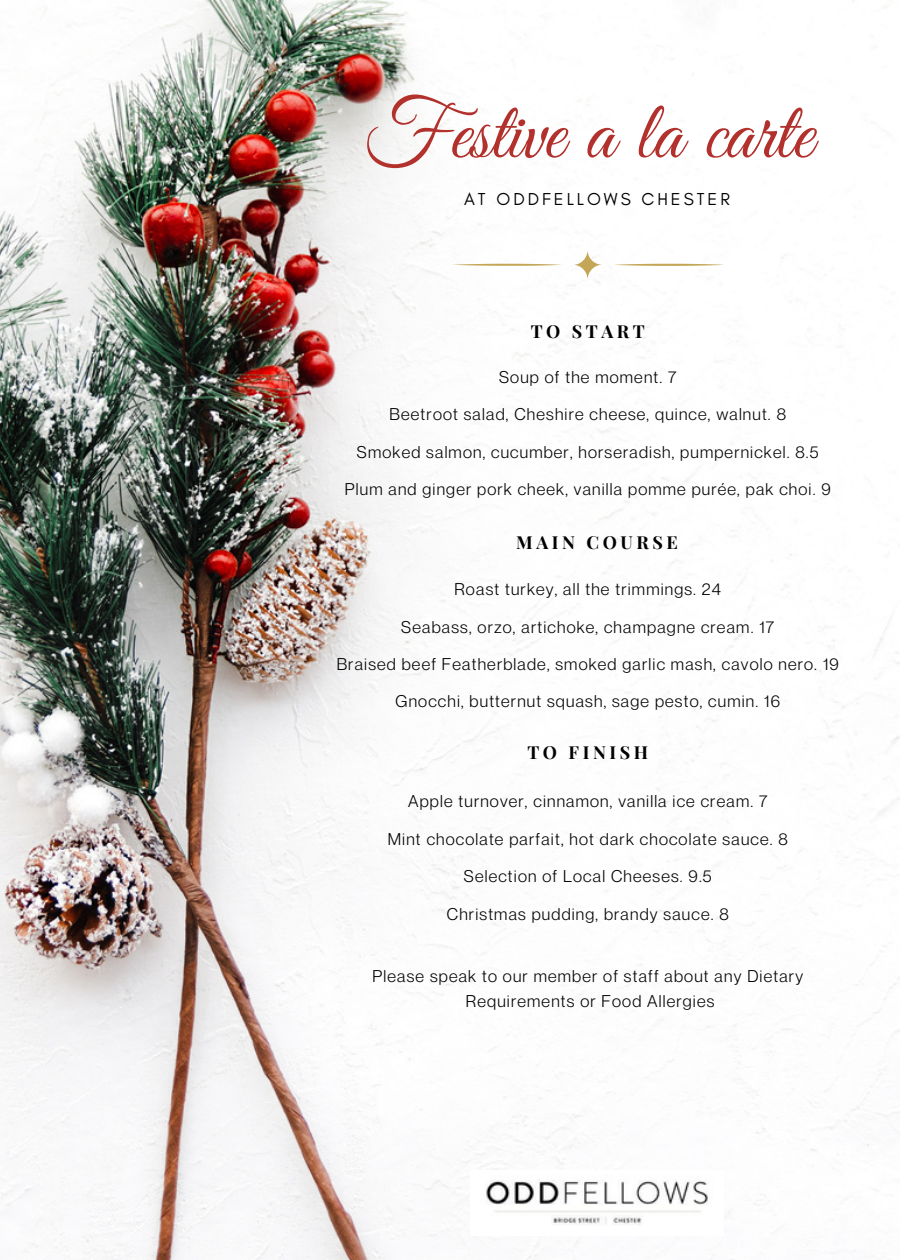
<style>
.page{position:relative;width:900px;height:1260px;background:#fff}
.page>*{position:absolute;margin:0;border:0;box-sizing:border-box;transform-origin:0 0}
.t1{font:82.75px "Great Vibes";color:#b3312d}
.t2{font:700 18px "Playfair Display";letter-spacing:.2em;color:#000}
.t3{font:17.5px "Glacial Indifference";letter-spacing:.17em;color:#000}
.t4{font:16.75px "Neue Montreal";letter-spacing:.07em;color:#000}
</style>
<div class="page">
<img style="left:0;top:0;width:899px;height:1260px">
<img style="left:470px;top:1170px;width:254px;height:66px">
<svg style="left:573px;top:250px;width:29px;height:30px"></svg>
<svg style="left:614px;top:264px;width:110px;height:2px"></svg>
<svg style="left:452px;top:264px;width:110px;height:2px"></svg>
<p class="t1" style="left:363px;top:87px;width:451px">Festive a la carte</p>
<p class="t3" style="left:464px;top:189px;width:267px">AT ODDFELLOWS CHESTER</p>
<p class="t2" style="left:531px;top:319px;width:116px">TO START</p>
<p class="t4" style="left:499px;top:367px;width:179px">Soup of the moment. 7</p>
<p class="t4" style="left:390px;top:404px;width:398px">Beetroot salad, Cheshire cheese, quince, walnut. 8</p>
<p class="t4" style="left:357px;top:442px;width:463px">Smoked salmon, cucumber, horseradish, pumpernickel. 8.5</p>
<p class="t4" style="left:345px;top:479px;width:487px">Plum and ginger pork cheek, vanilla pomme purée, pak choi. 9</p>
<p class="t2" style="left:516px;top:529px;width:163px">MAIN COURSE</p>
<p class="t4" style="left:454px;top:579px;width:268px">Roast turkey, all the trimmings. 24</p>
<p class="t4" style="left:401px;top:616px;width:375px">Seabass, orzo, artichoke, champagne cream. 17</p>
<p class="t4" style="left:337px;top:654px;width:504px">Braised beef Featherblade, smoked garlic mash, cavolo nero. 19</p>
<p class="t4" style="left:396px;top:691px;width:386px">Gnocchi, butternut squash, sage pesto, cumin. 16</p>
<p class="t2" style="left:527px;top:740px;width:122px">TO FINISH</p>
<p class="t4" style="left:408px;top:791px;width:361px">Apple turnover, cinnamon, vanilla ice cream. 7</p>
<p class="t4" style="left:388px;top:828px;width:402px">Mint chocolate parfait, hot dark chocolate sauce. 8</p>
<p class="t4" style="left:464px;top:866px;width:249px">Selection of Local Cheeses. 9.5</p>
<p class="t4" style="left:447px;top:903px;width:283px">Christmas pudding, brandy sauce. 8</p>
<p class="t4" style="left:373px;top:966px;width:432px">Please speak to our member of staff about any Dietary</p>
<p class="t4" style="left:466px;top:991px;width:250px">Requirements or Food Allergies</p>
</div>
